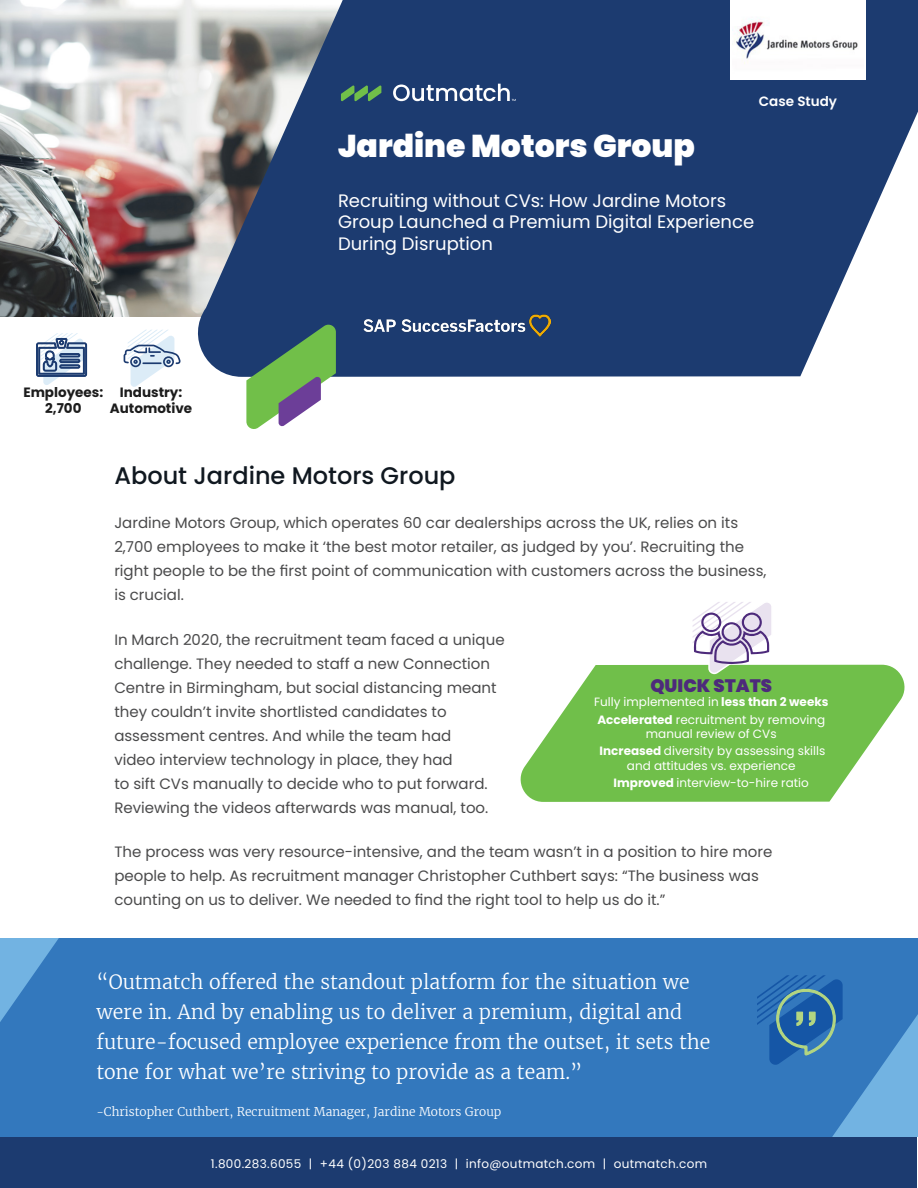
<style>
.page{position:relative;width:918px;height:1188px;background:#fff}
.page>*{position:absolute;margin:0;border:0;box-sizing:border-box;transform-origin:0 0}
.Case_Study_Banner_He{font:900 31.5px "Poppins";color:#fff}
.MAIN_SECTION{font:500 24px "Poppins";color:#101820}
.Paragraph{font:300 19.5px/30px "Merriweather";color:#fff}
.Case_Study_Banner_Su{font:18px/21.6px "Poppins";color:#fff}
.t1{font:900 18px "Poppins";color:#4d2a7b}
.MAIN_SECTION-2{font:15px/24px "Poppins";color:#4a4a4b}
.Employee___Industry{font:700 13.5px "Poppins";color:#1c1c1c}
.Case_Study_Label{font:600 13.5px "Poppins";color:#fff}
.t2{font:12px/14.4px "Poppins";color:#fff;text-align:center}
.t3{font:12px "Poppins";letter-spacing:.03em;color:#fff}
.Paragraph-2{font:300 12px "Merriweather";color:#fff}
.s1{font-weight:700}
</style>
<div class="page">
<div style="left:1px;top:1137px;width:916px;height:51px;background:#1c3b70"></div>
<img style="left:0;top:0;width:187px;height:316px">
<svg style="left:187px;top:0;width:731px;height:377px;background:#3b547f"></svg>
<svg style="left:246px;top:323px;width:90px;height:106px"></svg>
<svg style="left:341px;top:85px;width:40px;height:16px"></svg>
<svg style="left:393px;top:84px;width:123px;height:17px"></svg>
<div style="left:730px;top:0;width:136px;height:80px;background:#fff"></div>
<img style="left:732px;top:19px;width:126px;height:45px">
<div style="left:0;top:939px;width:918px;height:198px;background:#3378bd"></div>
<svg style="left:757px;top:975px;width:86px;height:92px;background:#3272ad"></svg>
<svg style="left:520px;top:665px;width:385px;height:137px;fill:#70bf4a"></svg>
<svg style="left:693px;top:602px;width:81px;height:73px"></svg>
<svg style="left:124px;top:330px;width:57px;height:57px"></svg>
<svg style="left:36px;top:333px;width:51px;height:52px"></svg>
<img style="left:364px;top:314px;width:186px;height:23px">
<p class="Case_Study_Label" style="left:759px;top:93px;width:80px">Case Study</p>
<p class="Employee___Industry" style="left:23px;top:384px;width:81px">Employees:</p>
<p class="Employee___Industry" style="left:45px;top:400px;width:38px">2,700</p>
<p class="Employee___Industry" style="left:120px;top:384px;width:64px">Industry:</p>
<p class="Employee___Industry" style="left:110px;top:400px;width:84px">Automotive</p>
<p class="Case_Study_Banner_He" style="left:338px;top:128px;width:358px">Jardine Motors Group</p>
<p class="Case_Study_Banner_Su" style="left:338px;top:190px;width:418px">Recruiting without CVs: How Jardine Motors<br>Group Launched a Premium Digital Experience<br>During Disruption</p>
<p class="MAIN_SECTION" style="left:114px;top:462px;width:343px">About Jardine Motors Group</p>
<p class="MAIN_SECTION-2" style="left:114px;top:511px;width:654px">Jardine Motors Group, which operates 60 car dealerships across the UK, relies on its 2,700 employees to make it ‘the best motor retailer, as judged by you’. Recruiting the right people to be the first point of communication with customers across the business, is crucial.</p>
<p class="MAIN_SECTION-2" style="left:114px;top:627px;width:392px">In March 2020, the recruitment team faced a unique challenge. They needed to staff a new Connection Centre in Birmingham, but social distancing meant they couldn’t invite shortlisted candidates to assessment centres. And while the team had<br>video interview technology in place, they had<br>to sift CVs manually to decide who to put forward.<br>Reviewing the videos afterwards was manual, too.</p>
<p class="MAIN_SECTION-2" style="left:114px;top:840px;width:659px">The process was very resource-intensive, and the team wasn’t in a position to hire more people to help. As recruitment manager Christopher Cuthbert says: “The business was counting on us to deliver. We needed to find the right tool to help us do it.”</p>
<p class="t1" style="left:650px;top:675px;width:123px">QUICK STATS</p>
<p class="t2" style="left:594px;top:695px;width:236px">Fully implemented in <span class="s1">less than 2 weeks</span></p>
<p class="t2" style="left:597px;top:712px;width:229px"><span class="s1">Accelerated</span> recruitment by removing manual review of CVs</p>
<p class="t2" style="left:600px;top:744px;width:227px"><span class="s1">Increased</span> diversity by assessing skills and attitudes vs. experience</p>
<p class="t2" style="left:614px;top:776px;width:197px"><span class="s1">Improved</span> interview-to-hire ratio</p>
<p class="Paragraph" style="left:96px;top:967px;width:615px">“Outmatch offered the standout platform for the situation we were in. And by enabling us to deliver a premium, digital and future-focused employee experience from the outset, it sets the tone for what we’re striving to provide as a team.”</p>
<p class="Paragraph-2" style="left:96px;top:1104px;width:406px">-Christopher Cuthbert, Recruitment Manager, Jardine Motors Group</p>
<p class="t3" style="left:211px;top:1157px;width:498px">1.800.283.6055 | +44 (0)203 884 0213 | info@outmatch.com | outmatch.com</p>
</div>
